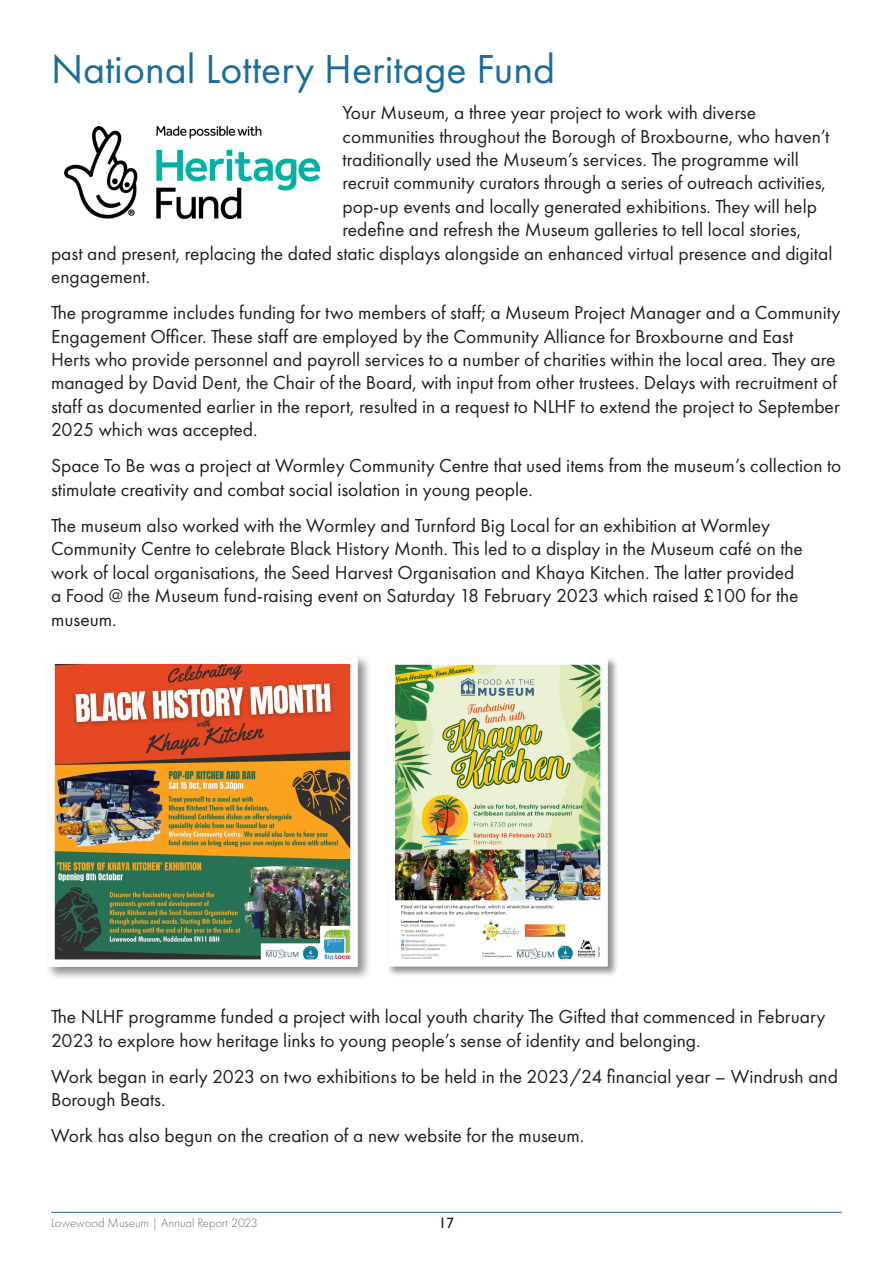
<style>
.page{position:relative;width:893px;height:1263px;background:#fff}
.page>*{position:absolute;margin:0;border:0;box-sizing:border-box;transform-origin:0 0}
.t1{font:42px "Futura PT";color:#1c6e9a}
.t2{font:19.5px/23.4px "Futura PT";color:#231f20}
.t3{font:15px "Gill Sans";color:#231f20}
.t4{font:300 12.75px "Futura PT";color:#6c6d70}
</style>
<div class="page">
<hr style="left:51px;top:1212px;width:791px;height:1px;background:#1c6e9a">
<img style="left:65px;top:127px;width:255px;height:91px">
<div style="left:45px;top:654px;width:327px;height:327px;background:#231f20;opacity:.5"></div>
<img style="left:56px;top:665px;width:293px;height:293px">
<div style="left:47px;top:656px;width:311px;height:311px;border:8px solid #fff"></div>
<div style="left:386px;top:656px;width:232px;height:321px;background:#231f20;opacity:.5"></div>
<img style="left:397px;top:666px;width:202px;height:291px">
<div style="left:388px;top:657px;width:220px;height:309px;border:8px solid #fff"></div>
<p class="t1" style="left:51px;top:44px;width:506px">National Lottery Heritage Fund</p>
<p class="t2" style="left:343px;top:101px;width:415px">Your Museum, a three year project to work with diverse</p>
<p class="t2" style="left:343px;top:124px;width:488px">communities throughout the Borough of Broxbourne, who haven’t</p>
<p class="t2" style="left:343px;top:148px;width:458px">traditionally used the Museum’s services. The programme will</p>
<p class="t2" style="left:343px;top:171px;width:485px">recruit community curators through a series of outreach activities,</p>
<p class="t2" style="left:343px;top:195px;width:476px">pop-up events and locally generated exhibitions. They will help</p>
<p class="t2" style="left:343px;top:218px;width:460px">redefine and refresh the Museum galleries to tell local stories,</p>
<p class="t2" style="left:51px;top:241px;width:783px">past and present, replacing the dated static displays alongside an enhanced virtual presence and digital</p>
<p class="t2" style="left:51px;top:265px;width:101px">engagement.</p>
<p class="t2" style="left:51px;top:301px;width:791px">The programme includes funding for two members of staff; a Museum Project Manager and a Community Engagement Officer. These staff are employed by the Community Alliance for Broxbourne and East<br>Herts who provide personnel and payroll services to a number of charities within the local area. They are managed by David Dent, the Chair of the Board, with input from other trustees. Delays with recruitment of staff as documented earlier in the report, resulted in a request to NLHF to extend the project to September 2025 which was accepted.</p>
<p class="t2" style="left:51px;top:454px;width:792px">Space To Be was a project at Wormley Community Centre that used items from the museum’s collection to stimulate creativity and combat social isolation in young people.</p>
<p class="t2" style="left:51px;top:514px;width:753px">The museum also worked with the Wormley and Turnford Big Local for an exhibition at Wormley Community Centre to celebrate Black History Month. This led to a display in the Museum café on the work of local organisations, the Seed Harvest Organisation and Khaya Kitchen. The latter provided a Food @ the Museum fund-raising event on Saturday 18 February 2023 which raised £100 for the museum.</p>
<p class="t2" style="left:51px;top:1005px;width:776px">The NLHF programme funded a project with local youth charity The Gifted that commenced in February<br>2023 to explore how heritage links to young people’s sense of identity and belonging.</p>
<p class="t2" style="left:51px;top:1064px;width:788px">Work began in early 2023 on two exhibitions to be held in the 2023/24 financial year – Windrush and<br>Borough Beats.</p>
<p class="t2" style="left:51px;top:1124px;width:535px">Work has also begun on the creation of a new website for the museum.</p>
<p class="t4" style="left:51px;top:1216px;width:208px">Lowewood Museum | Annual Report 2023</p>
<p class="t3" style="left:439px;top:1214px;width:16px">17</p>
</div>
